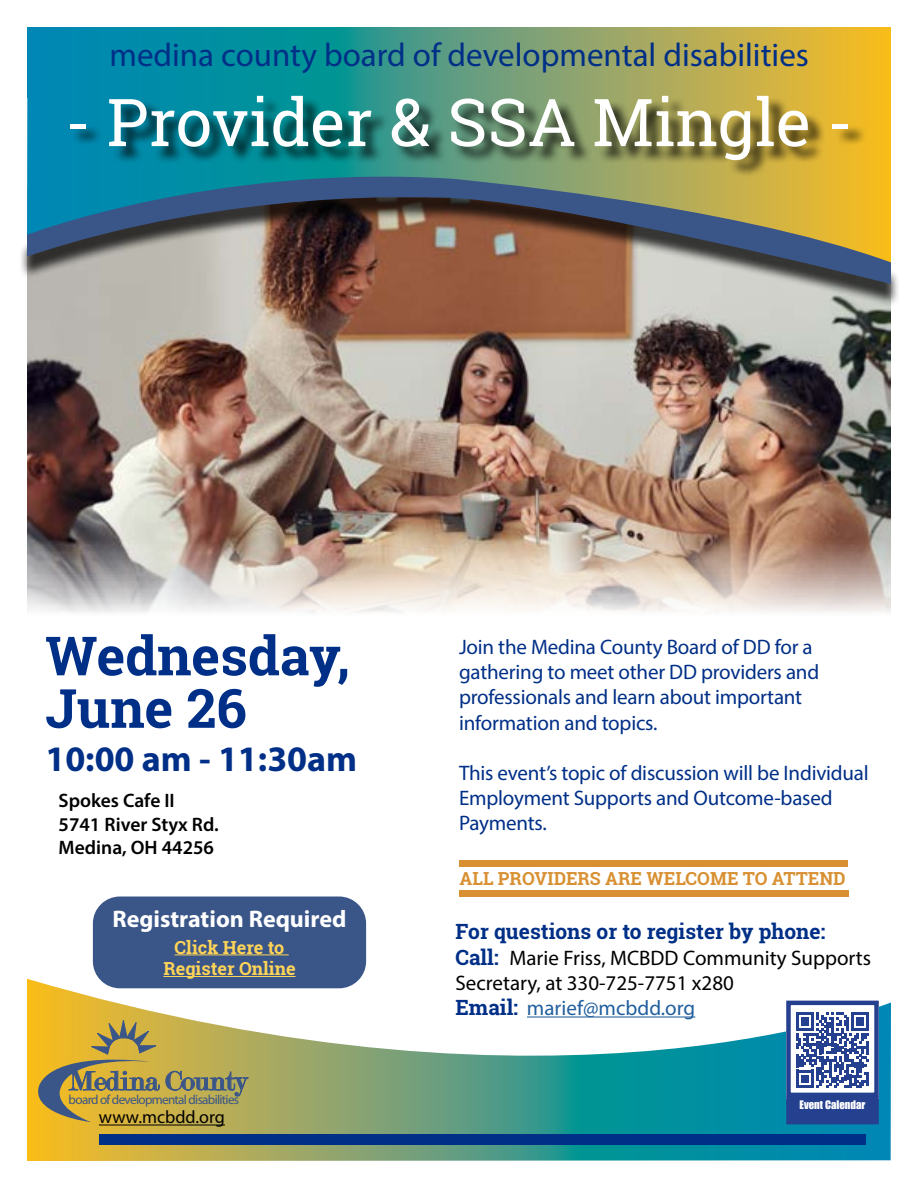
<style>
.page{position:relative;width:918px;height:1188px;background:#fff}
.page>*{position:absolute;margin:0;border:0;box-sizing:border-box;transform-origin:0 0}
.t1{font:66px "Roboto Slab";color:#fff}
.t2{font:700 54px/52.5px "Roboto Slab";color:#002f87}
.t3{font:700 36px "Myriad Pro";color:#002f87}
.t4{font:33px "Myriad Pro";color:#002f87}
.t5{font:28.65px "Modern";letter-spacing:-.025em;color:#3a5588;scale:1.08 1}
.t6{font:700 24px "Myriad Pro";color:#fff}
.t7{font:21px/25.2px "Myriad Pro";letter-spacing:-.01em;color:#002f87}
.t8{font:21px/25.2px "Myriad Pro";color:#000}
.t9{font:700 21px "Roboto Slab";color:#002f87}
.t10{font:600 19.5px/23.4px "Myriad Pro";color:#000}
.t11{font:700 18px "Roboto Slab";color:#d89032}
.t12{font:700 18px/21.6px "Roboto Slab";color:#ffd457;text-align:center}
.t13{font:18px "Myriad Pro";color:#000}
.t14{font:13.2px "Myriad";letter-spacing:-.05em;color:#3a5588}
.t15{font:10.8px "Impact";color:#fff}
.s1{font-family:"Roboto Slab";font-weight:700;color:#002f87}
.s2{color:#215e9e}
</style>
<div class="page">
<img style="left:28px;top:307px;width:863px;height:305px">
<svg style="left:27px;top:97px;width:864px;height:67px;background:#589a7e"></svg>
<svg style="left:27px;top:979px;width:864px;height:182px"></svg>
<svg style="left:27px;top:27px;width:864px;height:70px;background:#609e7a"></svg>
<div style="left:72px;top:98px;width:795px;height:79px;background:#000;opacity:.75"></div>
<div style="left:99px;top:1135px;width:767px;height:10px;background:#002f87"></div>
<hr style="left:99px;top:1125px;width:126px;height:1px;background:#000">
<svg style="left:34px;top:1016px;width:215px;height:106px;background:#c1a94d"></svg>
<div style="left:19px;top:184px;width:881px;height:123px;background:#000;opacity:.75"></div>
<svg style="left:27px;top:164px;width:864px;height:120px;background:#727768"></svg>
<hr style="left:527px;top:1016px;width:168px;height:2px;background:#215e9e">
<div style="left:93px;top:897px;width:273px;height:91px;background:#3a5588;border-radius:27px"></div>
<hr style="left:175px;top:954px;width:114px;height:1px;background:#ffd457">
<hr style="left:163px;top:976px;width:133px;height:1px;background:#ffd457">
<div style="left:786px;top:1002px;width:93px;height:96px;background:#fff"></div>
<svg style="left:796px;top:1012px;width:73px;height:76px"></svg>
<div style="left:786px;top:1097px;width:93px;height:27px;background:#25408f"></div>
<div style="left:786px;top:1001px;width:93px;height:96px;border:4px solid #25408f"></div>
<div style="left:459px;top:890px;width:389px;height:7px;background:#d89032"></div>
<div style="left:460px;top:861px;width:388px;height:6px;background:#d89032"></div>
<h3 class="t4" style="left:110px;top:35px;width:701px">medina county board of developmental disabilities</h3>
<h1 class="t1" style="left:65px;top:77px;width:790px">- Provider &amp; SSA Mingle -</h1>
<h2 class="t2" style="left:45px;top:629px;width:306px">Wednesday,<br>June 26</h2>
<h3 class="t3" style="left:45px;top:735px;width:313px">10:00 am - 11:30am</h3>
<p class="t10" style="left:59px;top:789px;width:162px">Spokes Cafe II<br>5741 River Styx Rd.<br>Medina, OH 44256</p>
<p class="t6" style="left:113px;top:903px;width:235px">Registration Required</p>
<p class="t12" style="left:163px;top:936px;width:134px">Click Here to<br>Register Online</p>
<h3 class="t5" style="left:68px;top:1067px;width:168px">Medina County</h3>
<p class="t14" style="left:69px;top:1093px;width:172px">board of developmental disabilities</p>
<p class="t13" style="left:99px;top:1106px;width:128px">www.mcbdd.org</p>
<p class="t7" style="left:459px;top:634px;width:362px">Join the Medina County Board of DD for a gathering to meet other DD providers and professionals and learn about important information and topics.</p>
<p class="t7" style="left:459px;top:760px;width:411px">This event’s topic of discussion will be Individual<br>Employment Supports and Outcome-based<br>Payments.</p>
<p class="t11" style="left:460px;top:866px;width:388px">ALL PROVIDERS ARE WELCOME TO ATTEND</p>
<p class="t9" style="left:455px;top:917px;width:371px">For questions or to register by phone:</p>
<p class="t8" style="left:455px;top:945px;width:417px"><span class="s1">Call:</span> Marie Friss, MCBDD Community Supports<br>Secretary, at 330-725-7751 x280<br><span class="s1">Email:</span> <span class="s2">marief@mcbdd.org</span></p>
<p class="t15" style="left:800px;top:1096px;width:67px">Event Calendar</p>
</div>
